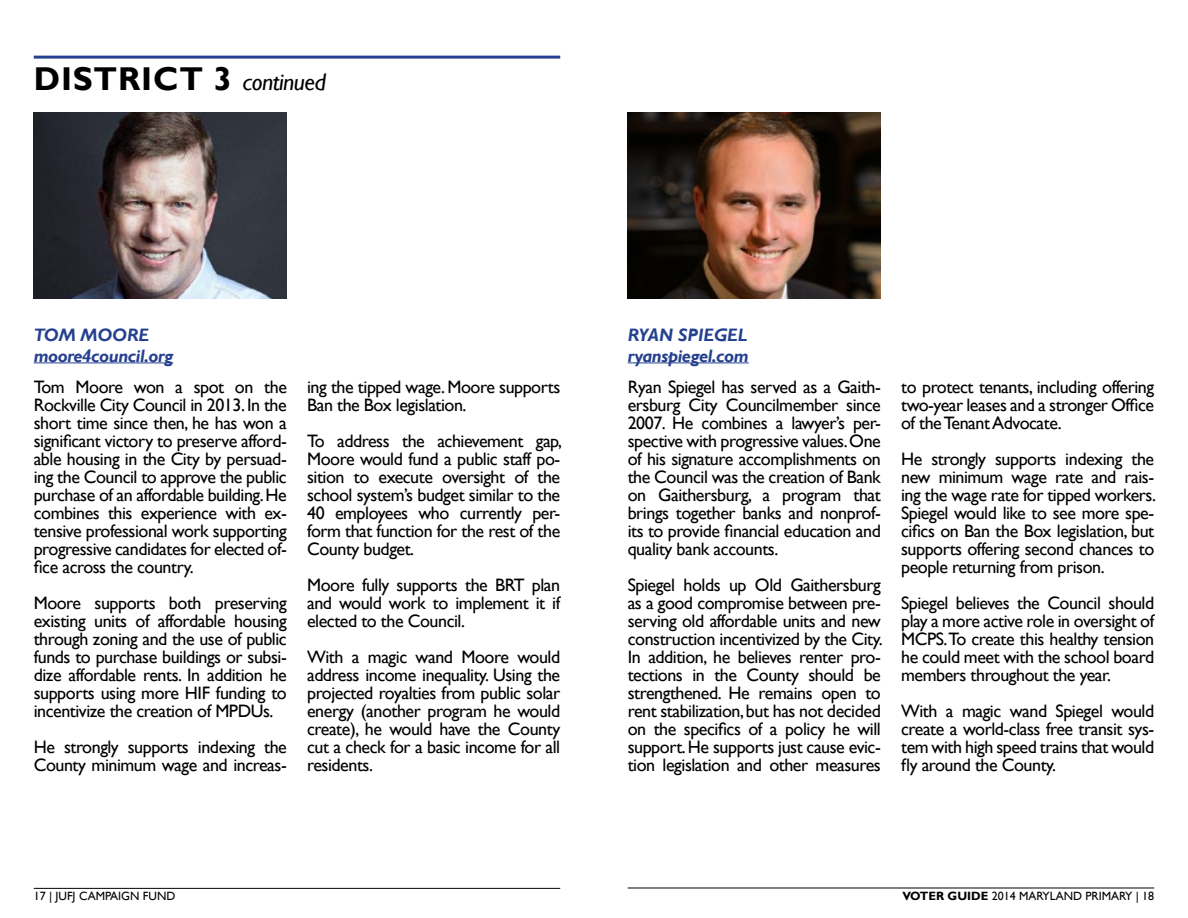
<style>
.page{position:relative;width:1188px;height:918px;background:#fff}
.page>*{position:absolute;margin:0;border:0;box-sizing:border-box;transform-origin:0 0}
.t1{font:700 33px "Gill Sans";letter-spacing:.025em;color:#000}
.t2{font:italic 24px "Gill Sans";letter-spacing:-.02em;color:#000}
.t3{font:18px/18px "Gill Sans";letter-spacing:-.025em;color:#000;text-align:justify}
.t4{font:italic 700 18px/21px "Gill Sans";letter-spacing:-.01em;color:#25408f}
.t5{font:12px "Gill Sans";color:#000}
.s1{font-weight:700;font-style:normal;font-size:33px}
.s2{font-weight:700}
</style>
<div class="page">
<hr style="left:34px;top:888px;width:526px;height:1px;background:#000">
<hr style="left:628px;top:888px;width:526px;height:1px;background:#000">
<hr style="left:628px;top:363px;width:121px;height:1px;background:#25408f">
<img style="left:628px;top:112px;width:253px;height:186px">
<hr style="left:34px;top:56px;width:526px;height:3px;background:#25408f">
<hr style="left:34px;top:363px;width:139px;height:1px;background:#25408f">
<img style="left:34px;top:112px;width:253px;height:186px">
<h1 class="t1" style="left:34px;top:59px;width:128px">DISTRICT</h1>
<h2 class="t2" style="left:214px;top:68px;width:113px"><span class="s1">3</span> continued</h2>
<p class="t4" style="left:34px;top:324px;width:141px">Tom Moore moore4council.org</p>
<p class="t3" style="left:34px;top:378px;width:255px">Tom Moore won a spot on the Rockville City Council in 2013. In the short time since then, he has won a significant victory to preserve afford&shy;able housing in the City by persuad&shy;ing the Council to approve the public purchase of an affordable building. He combines this experience with ex&shy;tensive professional work supporting progressive candidates for elected of&shy;fice across the country.</p>
<p class="t3" style="left:34px;top:594px;width:255px">Moore supports both preserving existing units of affordable housing through zoning and the use of public funds to purchase buildings or subsi&shy;dize affordable rents. In addition he supports using more HIF funding to incentivize the creation of MPDUs.</p>
<p class="t3" style="left:34px;top:738px;width:255px">He strongly supports indexing the<br>County minimum wage and increas-</p>
<p class="t3" style="left:307px;top:378px;width:255px">ing the tipped wage. Moore supports<br>Ban the Box legislation.</p>
<p class="t3" style="left:307px;top:432px;width:256px">To address the achievement gap, Moore would fund a public staff po&shy;sition to execute oversight of the school system’s budget similar to the 40 employees who currently per&shy;form that function for the rest of the County budget.</p>
<p class="t3" style="left:307px;top:576px;width:255px">Moore fully supports the BRT plan and would work to implement it if elected to the Council.</p>
<p class="t3" style="left:307px;top:648px;width:255px">With a magic wand Moore would address income inequality. Using the projected royalties from public solar energy (another program he would create), he would have the County cut a check for a basic income for all residents.</p>
<p class="t5" style="left:34px;top:889px;width:31px">17 | Jufj</p>
<p class="t5" style="left:79px;top:889px;width:9px">campaig</p>
<p class="t5" style="left:130px;top:889px;width:44px">n fund</p>
<p class="t4" style="left:628px;top:324px;width:122px">Ryan Spiegel ryanspiegel.com</p>
<p class="t3" style="left:628px;top:378px;width:255px">Ryan Spiegel has served as a Gaith&shy;ersburg City Councilmember since 2007. He combines a lawyer’s per&shy;spective with progressive values. One of his signature accomplishments on the Council was the creation of Bank on Gaithersburg, a program that brings together banks and nonprof&shy;its to provide financial education and quality bank accounts.</p>
<p class="t3" style="left:628px;top:576px;width:256px">Spiegel holds up Old Gaithersburg as a good compromise between pre&shy;serving old affordable units and new construction incentivized by the City.<br>In addition, he believes renter pro&shy;tections in the County should be strengthened. He remains open to rent stabilization, but has not decided on the specifics of a policy he will support. He supports just cause evic&shy;tion legislation and other measures</p>
<p class="t3" style="left:901px;top:378px;width:255px">to protect tenants, including offering two-year leases and a stronger Office of the Tenant Advocate.</p>
<p class="t3" style="left:901px;top:450px;width:256px">He strongly supports indexing the new minimum wage rate and rais&shy;ing the wage rate for tipped workers.<br>Spiegel would like to see more spe&shy;cifics on Ban the Box legislation, but supports offering second chances to people returning from prison.</p>
<p class="t3" style="left:901px;top:594px;width:255px">Spiegel believes the Council should play a more active role in oversight of MCPS. To create this healthy tension he could meet with the school board members throughout the year.</p>
<p class="t3" style="left:901px;top:702px;width:255px">With a magic wand Spiegel would create a world-class free transit sys&shy;tem with high speed trains that would fly around the County.</p>
<p class="t5" style="left:902px;top:889px;width:253px"><span class="s2">VOTER GUI DE</span> 2014 marylan d primary | 18</p>
</div>
